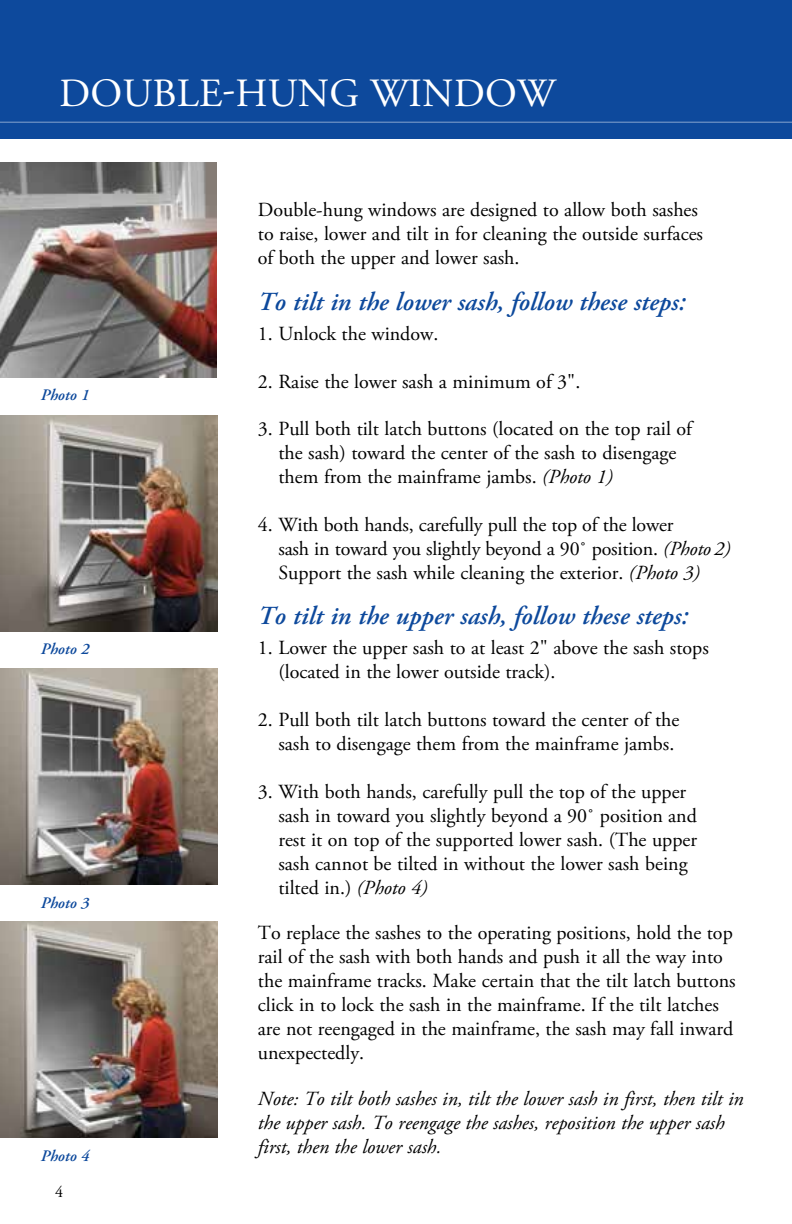
<style>
.page{position:relative;width:792px;height:1224px;background:#fff}
.page>*{position:absolute;margin:0;border:0;box-sizing:border-box;transform-origin:0 0}
.t1{font:40px "Adobe Garamond Pro";letter-spacing:.005em;color:#fff}
.t2{font:italic 600 26px "Adobe Garamond Pro";color:#0d499c}
.t3{font:20px/24px "Adobe Garamond Pro";color:#000}
.t4{font:italic 20px/24px "Adobe Garamond Pro";color:#000}
.t5{font:italic 600 16px "Adobe Garamond Pro";color:#0d499c}
.t6{font:16px "Adobe Garamond Pro";color:#000}
.s1{font-style:italic}
</style>
<div class="page">
<div style="left:0;top:0;width:792px;height:138px;background:#0d499c"></div>
<hr style="left:0;top:122px;width:792px;height:1px;background:#86a4ce">
<img style="left:0;top:162px;width:217px;height:216px">
<img style="left:0;top:415px;width:218px;height:216px">
<img style="left:0;top:669px;width:218px;height:216px">
<img style="left:0;top:922px;width:218px;height:216px">
<h1 class="t1" style="left:59px;top:69px;width:498px">DOUBLE-HUNG WINDOW</h1>
<p class="t5" style="left:41px;top:386px;width:50px">Photo 1</p>
<p class="t5" style="left:41px;top:640px;width:50px">Photo 2</p>
<p class="t5" style="left:41px;top:893px;width:50px">Photo 3</p>
<p class="t5" style="left:41px;top:1147px;width:50px">Photo 4</p>
<p class="t6" style="left:55px;top:1182px;width:9px">4</p>
<p class="t3" style="left:258px;top:199px;width:447px">Double-hung windows are designed to allow both sashes to raise, lower and tilt in for cleaning the outside surfaces of both the upper and lower sash.</p>
<h2 class="t2" style="left:258px;top:287px;width:429px">To tilt in the lower sash, follow these steps:</h2>
<p class="t3" style="left:258px;top:322px;width:182px">1. Unlock the window.</p>
<p class="t3" style="left:258px;top:370px;width:324px">2. Raise the lower sash a minimum of 3".</p>
<p class="t3" style="left:278px;top:418px;width:415px;text-indent:-20px">3. Pull both tilt latch buttons (located on the top rail of the sash) toward the center of the sash to disengage them from the mainframe jambs. <span class="s1">(Photo 1)</span></p>
<p class="t3" style="left:278px;top:513px;width:453px;text-indent:-20px">4. With both hands, carefully pull the top of the lower<br>sash in toward you slightly beyond a 90˚ position. <span class="s1">(Photo 2)<br></span>Support the sash while cleaning the exterior. <span class="s1">(Photo 3)</span></p>
<h2 class="t2" style="left:258px;top:601px;width:432px">To tilt in the upper sash, follow these steps:</h2>
<p class="t3" style="left:278px;top:637px;width:432px;text-indent:-20px">1. Lower the upper sash to at least 2" above the sash stops (located in the lower outside track).</p>
<p class="t3" style="left:258px;top:708px;width:423px;text-align:right">2. Pull both tilt latch buttons toward the center of the sash to disengage them from the mainframe jambs.</p>
<p class="t3" style="left:278px;top:780px;width:420px;text-indent:-20px">3. With both hands, carefully pull the top of the upper sash in toward you slightly beyond a 90˚ position and rest it on top of the supported lower sash. (The upper sash cannot be tilted in without the lower sash being tilted in.) <span class="s1">(Photo 4)</span></p>
<p class="t3" style="left:258px;top:922px;width:479px">To replace the sashes to the operating positions, hold the top rail of the sash with both hands and push it all the way into the mainframe tracks. Make certain that the tilt latch buttons click in to lock the sash in the mainframe. If the tilt latches are not reengaged in the mainframe, the sash may fall inward unexpectedly.</p>
<p class="t4" style="left:258px;top:1087px;width:487px">Note: To tilt both sashes in, tilt the lower sash in first, then tilt in the upper sash. To reengage the sashes, reposition the upper sash first, then the lower sash.</p>
</div>
